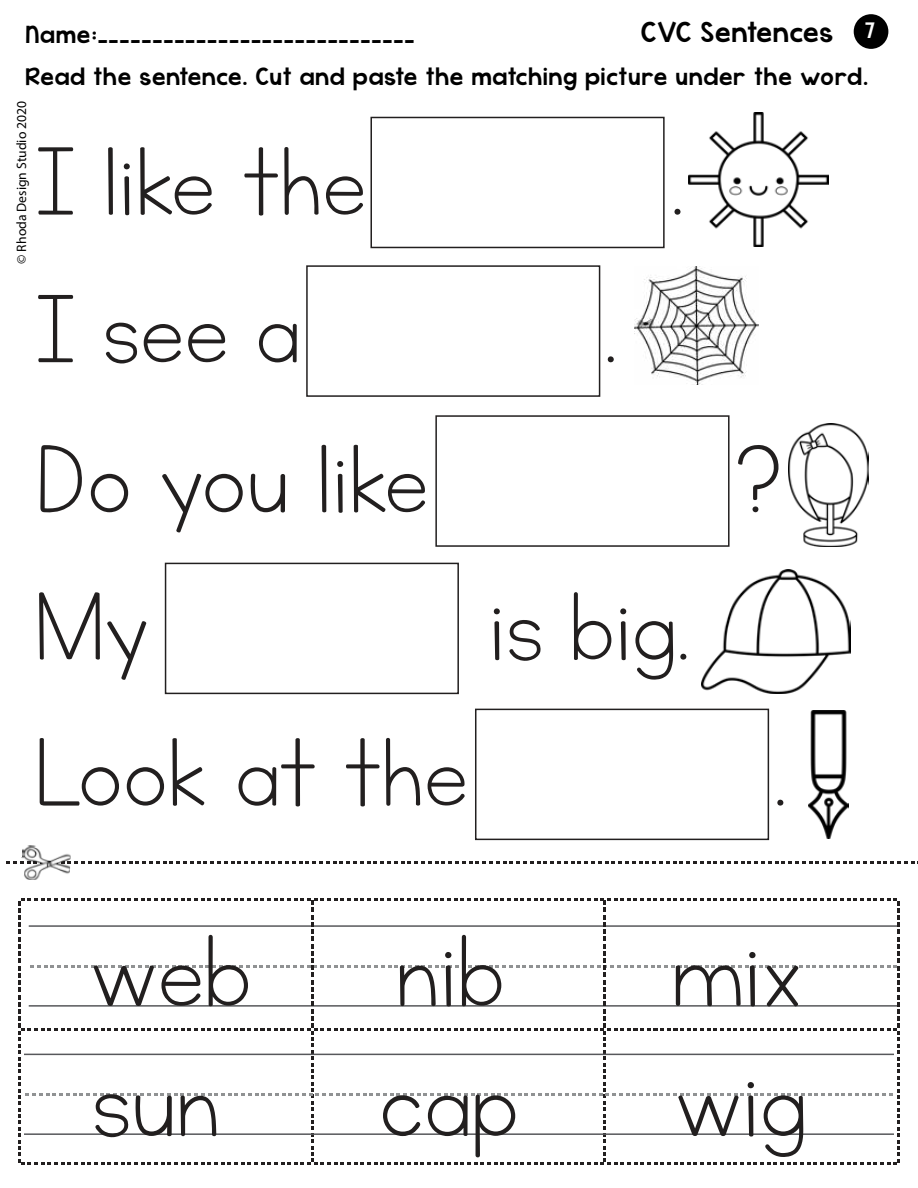
<style>
.page{position:relative;width:918px;height:1188px;background:#fff}
.page>*{position:absolute;margin:0;border:0;box-sizing:border-box;transform-origin:0 0}
.t1{font:120px "KG Neatly Printed";color:#221f1f}
.t2{font:114px "KG Neatly Printed";color:#221f1f}
.t3{font:29.7px "KG Whatthe Teacher Wants";letter-spacing:.06em;color:#000}
.t4{font:25.65px/42px "KG Whatthe Teacher Wants";letter-spacing:.06em;color:#000}
.t5{font:22.8px "KG Whatthe Teacher Wants";color:#fff}
.t6{font:13.65px "Myriad Pro";color:#000}
</style>
<div class="page">
<svg style="left:6px;top:861px;width:912px;height:3px"></svg>
<img style="left:20px;top:845px;width:51px;height:35px">
<svg style="left:18px;top:898px;width:882px;height:267px"></svg>
<div style="left:435px;top:415px;width:295px;height:132px;background:#fff;border:2px solid #221f1f"></div>
<div style="left:165px;top:563px;width:294px;height:131px;background:#fff;border:2px solid #221f1f"></div>
<div style="left:475px;top:709px;width:294px;height:131px;background:#fff;border:2px solid #221f1f"></div>
<div style="left:370px;top:117px;width:295px;height:131px;background:#fff;border:2px solid #221f1f"></div>
<div style="left:306px;top:265px;width:294px;height:132px;background:#fff;border:2px solid #221f1f"></div>
<img style="left:701px;top:570px;width:149px;height:123px">
<img style="left:634px;top:267px;width:125px;height:118px">
<img style="left:788px;top:424px;width:80px;height:122px">
<img style="left:808px;top:711px;width:40px;height:127px">
<img style="left:689px;top:113px;width:139px;height:134px">
<div style="left:854px;top:14px;width:34px;height:35px;background:#000;border-radius:50%"></div>
<p class="t3" style="left:642px;top:22px;width:193px">CVC Sentences</p>
<p class="t5" style="left:866px;top:23px;width:11px">7</p>
<p class="t4" style="left:26px;top:16px;width:843px">Name:_____________________________<br>Read the sentence. Cut and paste the matching picture under the word.</p>
<p class="t6" style="left:17px;top:264px;width:164px;rotate:-90deg">© Rhoda Design Studio 2020</p>
<h2 class="t2" style="left:35px;top:109px;width:333px">I like the</h2>
<h2 class="t2" style="left:35px;top:256px;width:267px">I see a</h2>
<h2 class="t2" style="left:604px;top:256px;width:16px">.</h2>
<h2 class="t2" style="left:670px;top:109px;width:16px">.</h2>
<h2 class="t2" style="left:35px;top:406px;width:395px">Do you like</h2>
<h2 class="t2" style="left:735px;top:406px;width:48px">?</h2>
<h2 class="t2" style="left:35px;top:554px;width:116px">My</h2>
<h2 class="t2" style="left:489px;top:554px;width:203px">is big.</h2>
<h2 class="t2" style="left:35px;top:700px;width:435px">Look at the</h2>
<h2 class="t2" style="left:773px;top:700px;width:16px">.</h2>
<h1 class="t1" style="left:90px;top:894px;width:417px">web nib</h1>
<h1 class="t1" style="left:92px;top:1024px;width:130px">sun</h1>
<h1 class="t1" style="left:379px;top:1024px;width:142px">cap</h1>
<h1 class="t1" style="left:673px;top:894px;width:132px">mix</h1>
<h1 class="t1" style="left:675px;top:1024px;width:133px">wig</h1>
</div>
